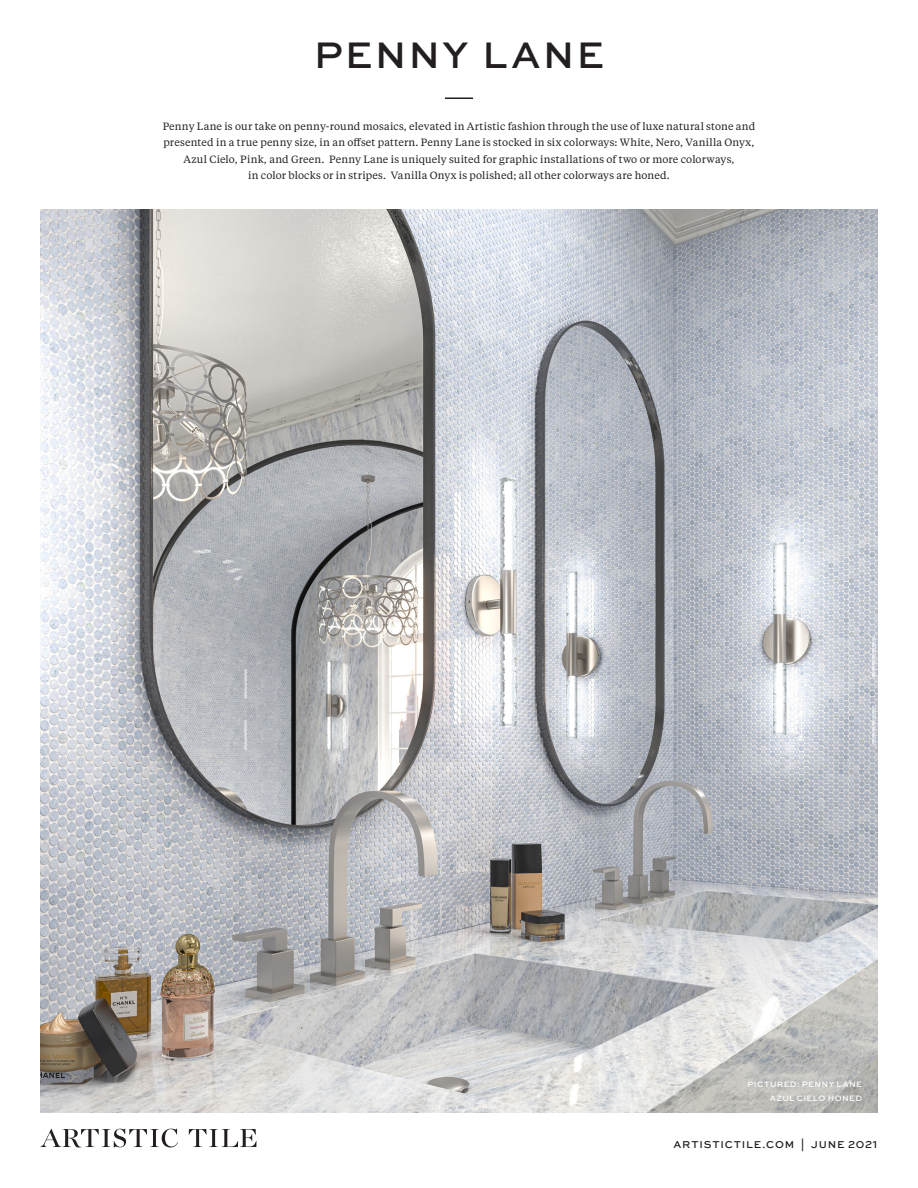
<style>
.page{position:relative;width:918px;height:1188px;background:#fff}
.page>*{position:absolute;margin:0;border:0;box-sizing:border-box;transform-origin:0 0}
.t1{font:500 39px "Sweet Sans Pro";letter-spacing:.05em;color:#231f20}
.Body{font:10.5px/16.5px "Tiempos Text";letter-spacing:.015em;color:#231f20;text-align:center}
.t2{font:500 10.5px "Sweet Sans Pro";letter-spacing:.08em;color:#231f20}
._5_5pt_Sweet{font:500 8.25px "Sweet Sans Pro";letter-spacing:.045em;color:#fff}
</style>
<div class="page">
<svg style="left:189px;top:1129px;width:67px;height:18px"></svg>
<svg style="left:40px;top:1128px;width:138px;height:20px"></svg>
<img style="left:40px;top:210px;width:838px;height:903px">
<hr style="left:445px;top:97px;width:28px;height:2px;background:#231f20">
<p class="t1" style="left:314px;top:26px;width:292px">PENNY LANE</p>
<p class="Body" style="left:163px;top:117px;width:594px">Penny Lane is our take on penny-round mosaics, elevated in Artistic fashion through the use of luxe natural stone and presented in a true penny size, in an offset pattern. Penny Lane is stocked in six colorways: White, Nero, Vanilla Onyx, Azul Cielo, Pink, and Green. Penny Lane is uniquely suited for graphic installations of two or more colorways,<br>in color blocks or in stripes. Vanilla Onyx is polished; all other colorways are honed.</p>
<p class="_5_5pt_Sweet" style="left:747px;top:1078px;width:116px">PICTURED: PENNY LANE</p>
<p class="_5_5pt_Sweet" style="left:770px;top:1092px;width:94px">AZUL CIELO HONED</p>
<p class="t2" style="left:673px;top:1136px;width:206px">ARTISTICTILE.COM | JUNE 2021</p>
</div>
